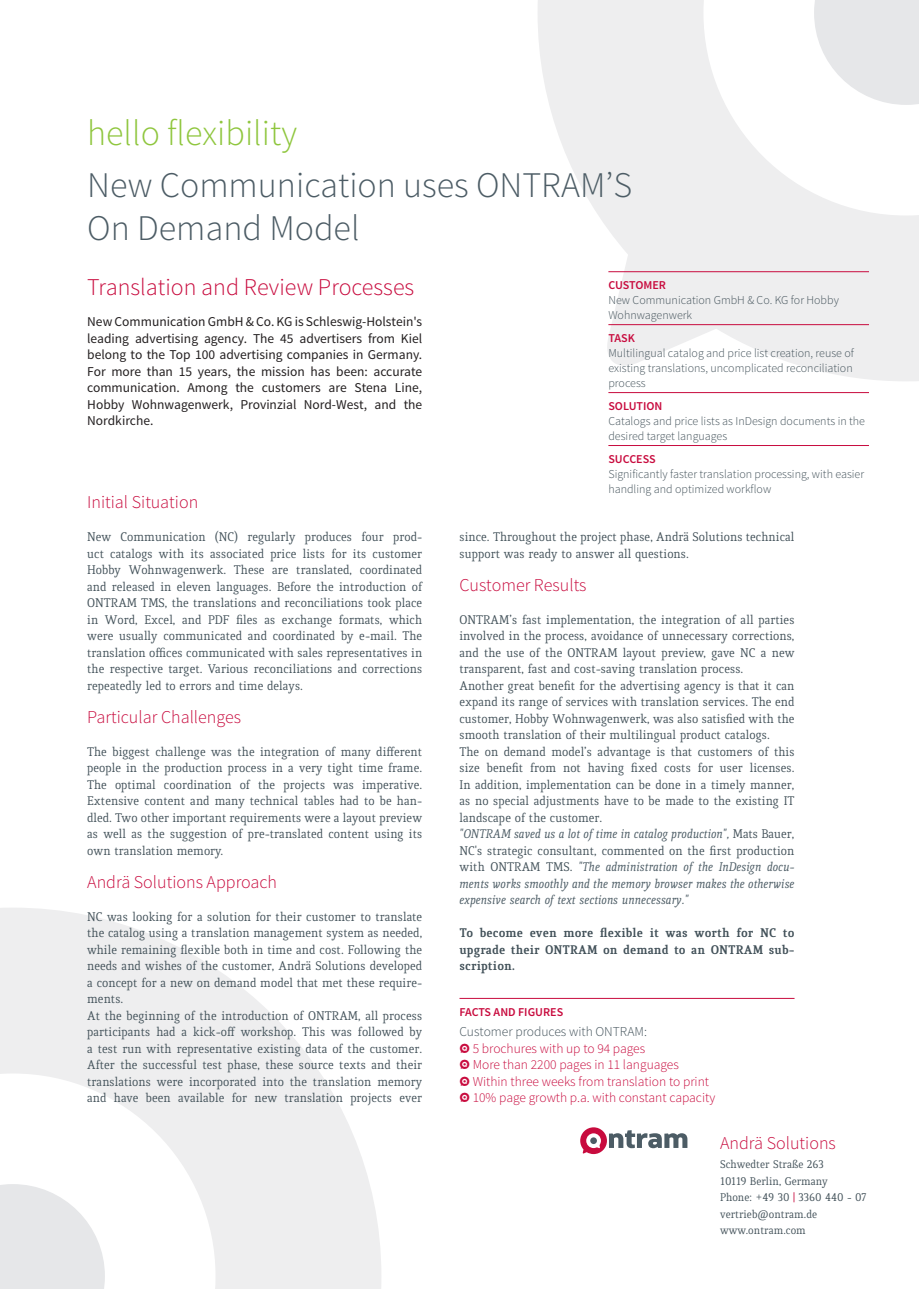
<style>
.page{position:relative;width:919px;height:1289px;background:#fff}
.page>*{position:absolute;margin:0;border:0;box-sizing:border-box;transform-origin:0 0}
.Innentitel{font:300 36px/43.2px "Source Sans Pro";color:#4c5c65}
.Innentitel_hello{font:300 36px "Source Sans Pro";color:#8fc63e}
.Titel_Subline{font:300 24px "Source Sans Pro";color:#c80b3e}
.Andrä{font:300 18px "Source Sans Pro";color:#c80b3e}
.t1{font:13.5px/16.5px "Quiroga Serif Pro";color:#425159;text-align:justify}
.Einleitung{font:13.5px/16.5px "Source Sans Pro";color:#231f20;text-align:justify}
.t2{font:italic 13.5px/16.5px "Quiroga Serif Pro";color:#4c5c65;text-align:justify}
.p_facts___figures_bu{font:300 13.5px "Source Sans Pro";color:#c80b3e}
.t3{font:700 13.5px/16.5px "Quiroga Serif Pro";color:#425159;text-align:justify}
.p_facts___figures{font:300 13.5px "Source Sans Pro";color:#425159}
.p_at_a_glance{font:300 12px/15px "Source Sans Pro";color:#425159}
.t4{font:12px "Quiroga Serif Pro";color:#425159}
.t5{font:600 12px "Source Sans Pro";color:#c80b3e}
.s1{font-style:normal;color:#425159}
.s2{font-family:"ontram Pikto";font-weight:400;font-size:12px}
.s3{color:#c80b3e}
</style>
<div class="page">
<svg style="left:538px;top:0;width:380px;height:381px;fill:#eeeeef"></svg>
<svg style="left:814px;top:0;width:104px;height:105px"></svg>
<svg style="left:0;top:908px;width:381px;height:380px;fill:#eeeeef"></svg>
<svg style="left:0;top:1183px;width:105px;height:105px"></svg>
<svg style="left:580px;top:1127px;width:107px;height:27px"></svg>
<hr style="left:459px;top:998px;width:335px;height:1px;background:#c80b3e">
<hr style="left:608px;top:271px;width:260px;height:1px;background:#c80b3e">
<hr style="left:608px;top:324px;width:260px;height:1px;background:#c80b3e">
<hr style="left:608px;top:392px;width:260px;height:1px;background:#c80b3e">
<hr style="left:608px;top:445px;width:260px;height:1px;background:#c80b3e">
<p class="Innentitel_hello" style="left:87px;top:111px;width:211px">hello flexibility</p>
<p class="Innentitel" style="left:87px;top:164px;width:546px">New Communication uses ONTRAM’S<br>On Demand Model</p>
<p class="Titel_Subline" style="left:87px;top:272px;width:328px">Translation and Review Processes</p>
<p class="Einleitung" style="left:87px;top:314px;width:336px">New Communication GmbH &amp; Co. KG is Schleswig-Holstein's leading advertising agency. The 45 advertisers from Kiel belong to the Top 100 advertising companies in Germany.<br>For more than 15 years, the mission has been: accurate communication. Among the customers are Stena Line, Hobby Wohnwagenwerk, Provinzial Nord-West, and the Nordkirche.</p>
<h3 class="t5" style="left:608px;top:277px;width:59px">CUSTOMER</h3>
<p class="p_at_a_glance" style="left:608px;top:292px;width:232px">New Communication GmbH &amp; Co. KG for Hobby<br>Wohnwagenwerk</p>
<h3 class="t5" style="left:608px;top:330px;width:28px">TASK</h3>
<p class="p_at_a_glance" style="left:608px;top:345px;width:247px;text-align:justify">Multilingual catalog and price list creation, reuse of existing translations, uncomplicated reconciliation process</p>
<h3 class="t5" style="left:608px;top:398px;width:56px">SOLUTION</h3>
<p class="p_at_a_glance" style="left:608px;top:413px;width:258px">Catalogs and price lists as InDesign documents in the desired target languages</p>
<h3 class="t5" style="left:608px;top:451px;width:49px">SUCCESS</h3>
<p class="p_at_a_glance" style="left:608px;top:466px;width:257px">Significantly faster translation processing, with easier handling and optimized workflow</p>
<h2 class="Andrä" style="left:87px;top:491px;width:112px">Initial Situation</h2>
<p class="t1" style="left:87px;top:528px;width:336px">New Communication (NC) regularly produces four prod&shy;uct catalogs with its associated price lists for its customer Hobby Wohnwagenwerk. These are translated, coordinated and released in eleven languages. Before the introduction of ONTRAM TMS, the translations and reconciliations took place in Word, Excel, and PDF files as exchange formats, which were usually communicated and coordinated by e-mail. The translation offices communicated with sales representatives in the respective target. Various reconciliations and corrections repeatedly led to errors and time delays.</p>
<h2 class="Andrä" style="left:87px;top:705px;width:155px">Particular Challenges</h2>
<p class="t1" style="left:87px;top:743px;width:336px">The biggest challenge was the integration of many different people in the production process in a very tight time frame.<br>The optimal coordination of the projects was imperative.<br>Extensive content and many technical tables had to be han&shy;dled. Two other important requirements were a layout preview as well as the suggestion of pre-translated content using its own translation memory.</p>
<h2 class="Andrä" style="left:87px;top:870px;width:191px">Andrä Solutions Approach</h2>
<p class="t1" style="left:87px;top:908px;width:336px">NC was looking for a solution for their customer to translate the catalog using a translation management system as needed, while remaining flexible both in time and cost. Following the needs and wishes of the customer, Andrä Solutions developed a concept for a new on demand model that met these require&shy;ments.</p>
<p class="t1" style="left:87px;top:1007px;width:336px">At the beginning of the introduction of ONTRAM, all process participants had a kick-off workshop. This was followed by a test run with representative existing data of the customer.<br>After the successful test phase, these source texts and their translations were incorporated into the translation memory and have been available for new translation projects ever</p>
<p class="t1" style="left:459px;top:528px;width:336px">since. Throughout the project phase, Andrä Solutions technical support was ready to answer all questions.</p>
<h2 class="Andrä" style="left:459px;top:573px;width:129px">Customer Results</h2>
<p class="t1" style="left:459px;top:611px;width:336px">ONTRAM’s fast implementation, the integration of all parties involved in the process, avoidance of unnecessary corrections, and the use of the ONTRAM layout preview, gave NC a new transparent, fast and cost-saving translation process.</p>
<p class="t1" style="left:459px;top:677px;width:336px">Another great benefit for the advertising agency is that it can expand its range of services with translation services. The end customer, Hobby Wohnwagenwerk, was also satisfied with the smooth translation of their multilingual product catalogs.</p>
<p class="t1" style="left:459px;top:743px;width:336px">The on demand model’s advantage is that customers of this size benefit from not having fixed costs for user licenses.<br>In addition, implementation can be done in a timely manner, as no special adjustments have to be made to the existing IT landscape of the customer.</p>
<p class="t2" style="left:459px;top:825px;width:336px">"ONTRAM saved us a lot of time in catalog production", <span class="s1">Mats Bauer, NC's strategic consultant, commented on the first production with ONTRAM TMS.</span> "The administration of the InDesign docu&shy;ments works smoothly and the memory browser makes the otherwise expensive search of text sections unnecessary."</p>
<p class="t3" style="left:459px;top:924px;width:336px">To become even more flexible it was worth for NC to upgrade their ONTRAM on demand to an ONTRAM sub&shy;scription.</p>
<h3 class="t5" style="left:459px;top:1004px;width:105px">FACTS AND FIGURES</h3>
<p class="p_facts___figures" style="left:459px;top:1023px;width:189px">Customer produces with ONTRAM:</p>
<p class="p_facts___figures_bu" style="left:459px;top:1040px;width:187px"><span class="s2">O</span> 5 brochures with up to 94 pages</p>
<p class="p_facts___figures_bu" style="left:459px;top:1056px;width:221px"><span class="s2">O</span> More than 2200 pages in 11 languages</p>
<p class="p_facts___figures_bu" style="left:459px;top:1073px;width:251px"><span class="s2">O</span> Within three weeks from translation to print</p>
<p class="p_facts___figures_bu" style="left:459px;top:1089px;width:257px"><span class="s2">O</span> 10% page growth p.a. with constant capacity</p>
<p class="Andrä" style="left:720px;top:1132px;width:117px">Andrä Solutions</p>
<p class="t4" style="left:720px;top:1157px;width:105px">Schwedter Straße 263</p>
<p class="t4" style="left:720px;top:1173px;width:109px">10119 Berlin, Germany</p>
<p class="t4" style="left:720px;top:1190px;width:148px">Phone: +49 30 <span class="s3">|</span> 3360 440 - 07</p>
<p class="t4" style="left:720px;top:1206px;width:98px">vertrieb@ontram.de</p>
<p class="t4" style="left:720px;top:1223px;width:87px">www.ontram.com</p>
</div>
